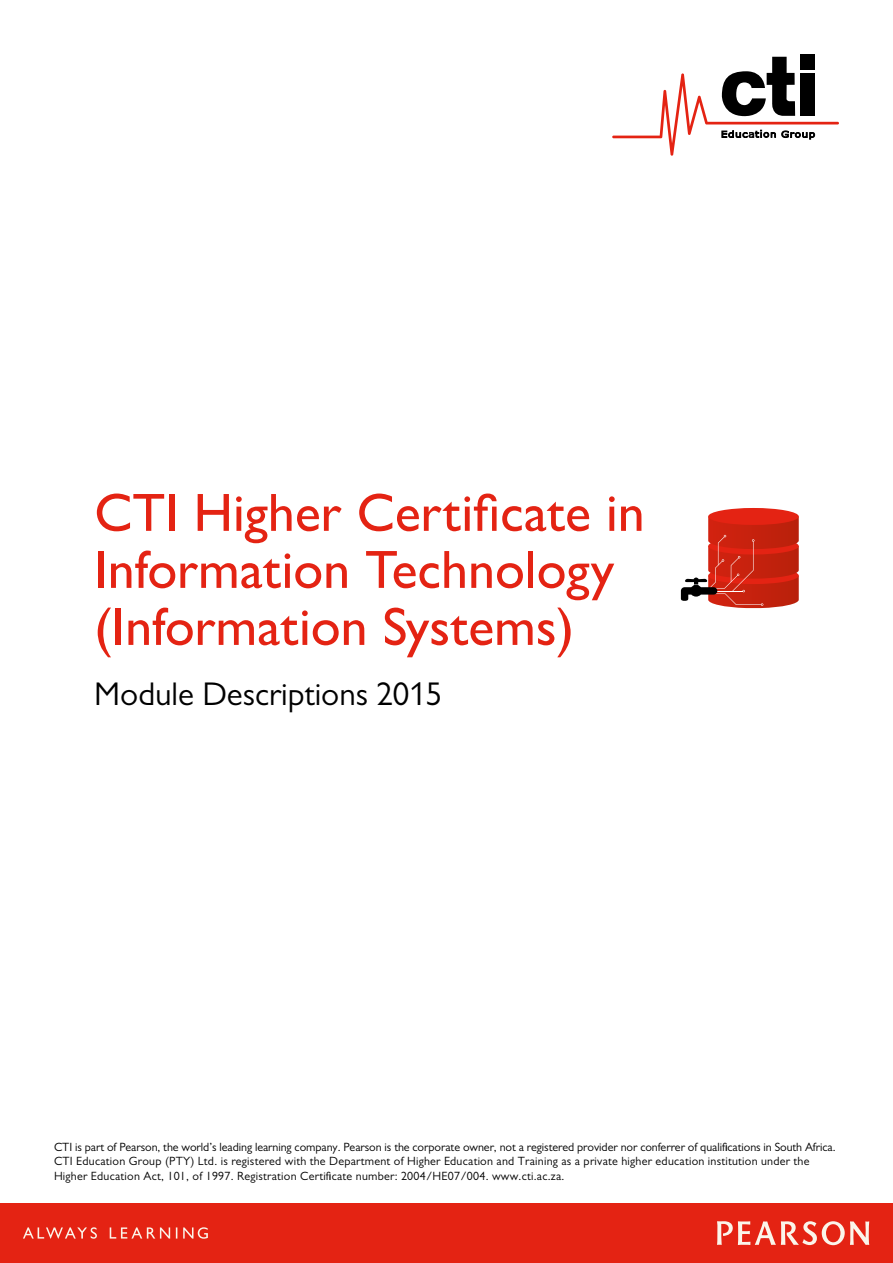
<style>
.page{position:relative;width:893px;height:1263px;background:#fff}
.page>*{position:absolute;margin:0;border:0;box-sizing:border-box;transform-origin:0 0}
.t1{font:500 54px/57px "Gill Sans MT Std";color:#e42313}
.t2{font:33px "Gill Sans MT Std";color:#000}
.t3{font:12px/14.4px "Gill Sans MT Std";letter-spacing:.02em;color:#000}
</style>
<div class="page">
<div style="left:708px;top:508px;width:91px;height:17px;background:#e42313;border-radius:50%"></div>
<svg style="left:681px;top:516px;width:118px;height:92px"></svg>
<div style="left:0;top:1203px;width:893px;height:60px;background:#e42313"></div>
<svg style="left:717px;top:1221px;width:152px;height:24px"></svg>
<svg style="left:23px;top:1227px;width:185px;height:12px"></svg>
<svg style="left:612px;top:57px;width:227px;height:99px"></svg>
<div style="left:800px;top:73px;width:15px;height:43px;background:#000"></div>
<div style="left:800px;top:54px;width:15px;height:16px;background:#000"></div>
<h1 class="t1" style="left:94px;top:483px;width:552px">CTI Higher Certificate in<br>Information Technology (Information Systems)</h1>
<h2 class="t2" style="left:94px;top:675px;width:350px">Module Descriptions 2015</h2>
<p class="t3" style="left:54px;top:1139px;width:783px">CTI is part of Pearson, the world’s leading learning company. Pearson is the corporate owner, not a registered provider nor conferrer of qualifications in South Africa.<br>CTI Education Group (PTY) Ltd. is registered with the Department of Higher Education and Training as a private higher education institution under the<br>Higher Education Act, 101, of 1997. Registration Certificate number: 2004/HE07/004. www.cti.ac.za.</p>
</div>
